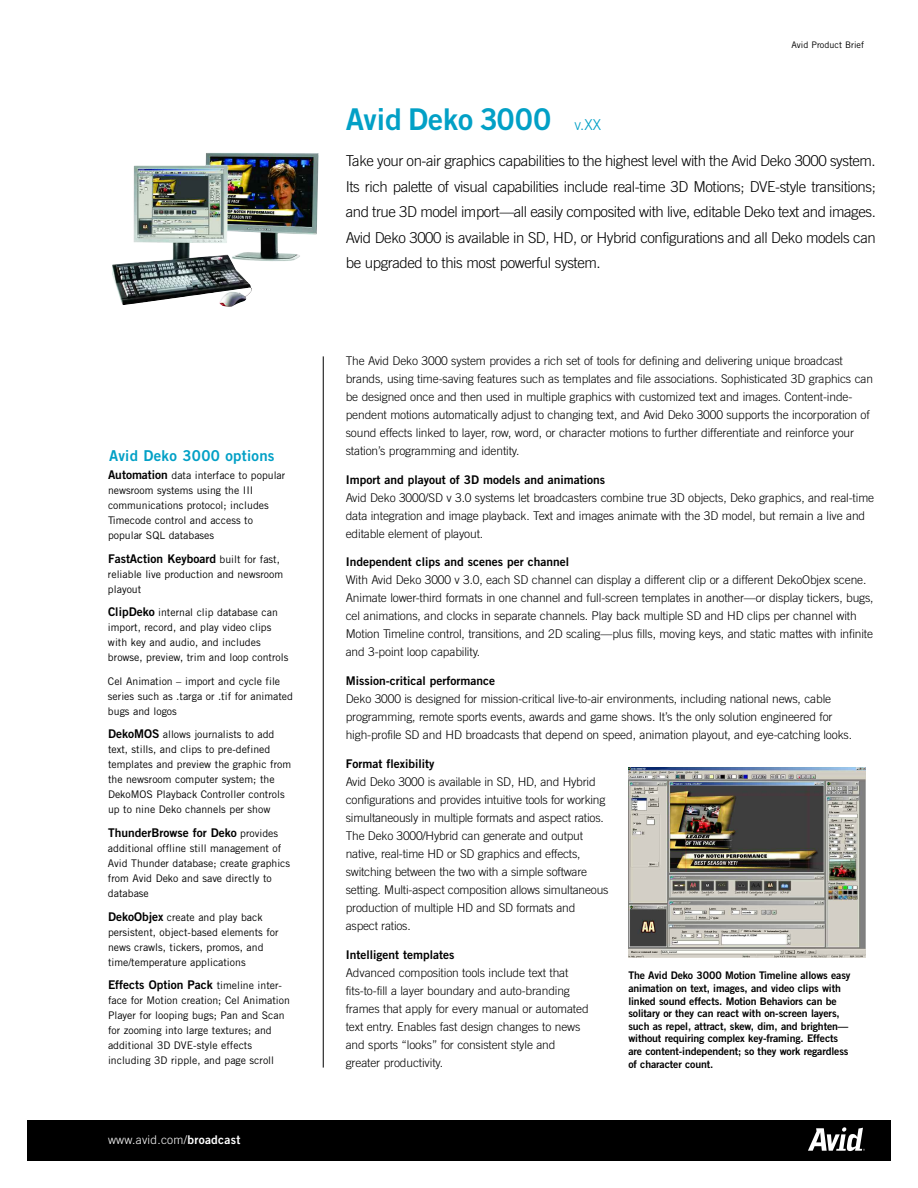
<style>
.page{position:relative;width:918px;height:1188px;background:#fff}
.page>*{position:absolute;margin:0;border:0;box-sizing:border-box;transform-origin:0 0}
.t1{font:30px "Trade Gothic Bold Two";color:#02a0c6}
.t2{font:300 15px/25.5px "Trade Gothic";letter-spacing:-.03em;color:#000;text-align:justify}
.t3{font:15px "Trade Gothic Bold Two";letter-spacing:.02em;color:#02a0c6}
.t4{font:300 12px/18px "Trade Gothic";letter-spacing:-.01em;color:#000}
.t5{font:12px "Trade Gothic Bold Two";color:#000}
.t6{font:300 12px "Trade Gothic";letter-spacing:.02em;color:#fff}
.t7{font:10.5px/15px "Trade Gothic";color:#000}
.t8{font:10.5px/12.6px "Trade Gothic Bold Two";letter-spacing:-.01em;color:#000}
.t9{font:9px "Trade Gothic";color:#000}
.s1{font-family:"Trade Gothic Bold Two";font-size:12px}
.s2{font-family:"Trade Gothic";font-size:10.5px}
.s3{font-family:"Trade Gothic Bold Two";font-weight:400}
.s4{font-family:"Trade Gothic";font-weight:300;font-size:15px}
</style>
<div class="page">
<div style="left:27px;top:1121px;width:864px;height:40px;background:#000"></div>
<svg style="left:808px;top:1127px;width:57px;height:24px"></svg>
<hr style="left:323px;top:356px;width:1px;height:712px;background:#000">
<img style="left:112px;top:153px;width:207px;height:154px">
<img style="left:629px;top:767px;width:237px;height:191px">
<p class="t3" style="left:109px;top:450px;width:167px">Avid Deko 3000 options</p>
<p class="t7" style="left:108px;top:469px;width:179px"><span class="s1">Automation</span> data interface to popular newsroom systems using the III communications protocol; includes<br>Timecode control and access to popular SQL databases</p>
<p class="t5" style="left:108px;top:554px;width:173px">FastAction Keyboard <span class="s2">built for fast,</span></p>
<p class="t7" style="left:108px;top:567px;width:177px">reliable live production and newsroom playout</p>
<p class="t7" style="left:108px;top:606px;width:182px"><span class="s1">ClipDeko</span> internal clip database can import, record, and play video clips with key and audio, and includes browse, preview, trim and loop controls</p>
<p class="t7" style="left:108px;top:675px;width:187px">Cel Animation – import and cycle file series such as .targa or .tif for animated bugs and logos</p>
<p class="t7" style="left:108px;top:728px;width:185px"><span class="s1">DekoMOS</span> allows journalists to add text, stills, and clips to pre-defined templates and preview the graphic from the newsroom computer system; the DekoMOS Playback Controller controls up to nine Deko channels per show</p>
<p class="t5" style="left:108px;top:828px;width:172px">ThunderBrowse for Deko <span class="s2">provides</span></p>
<p class="t7" style="left:108px;top:842px;width:184px">additional offline still management of<br>Avid Thunder database; create graphics from Avid Deko and save directly to database</p>
<p class="t7" style="left:108px;top:910px;width:172px"><span class="s1">DekoObjex</span> create and play back persistent, object-based elements for news crawls, tickers, promos, and time/temperature applications</p>
<p class="t5" style="left:108px;top:981px;width:176px">Effects Option Pack <span class="s2">timeline inter-</span></p>
<p class="t7" style="left:108px;top:994px;width:183px">face for Motion creation; Cel Animation Player for looping bugs; Pan and Scan for zooming into large textures; and additional 3D DVE-style effects including 3D ripple, and page scroll</p>
<p class="t6" style="left:108px;top:1135px;width:134px">www.avid.com/<span class="s3">broadcast</span></p>
<p class="t9" style="left:792px;top:42px;width:74px">Avid Product Brief</p>
<h1 class="t1" style="left:346px;top:109px;width:257px">Avid Deko 3000 <span class="s4">v.XX</span></h1>
<p class="t2" style="left:346px;top:150px;width:532px">Take your on-air graphics capabilities to the highest level with the Avid Deko 3000 system.<br>Its rich palette of visual capabilities include real-time 3D Motions; DVE-style transitions; and true 3D model import—all easily composited with live, editable Deko text and images.<br>Avid Deko 3000 is available in SD, HD, or Hybrid configurations and all Deko models can be upgraded to this most powerful system.</p>
<p class="t4" style="left:346px;top:353px;width:529px">The Avid Deko 3000 system provides a rich set of tools for defining and delivering unique broadcast brands, using time-saving features such as templates and file associations. Sophisticated 3D graphics can be designed once and then used in multiple graphics with customized text and images. Content-inde&shy;pendent motions automatically adjust to changing text, and Avid Deko 3000 supports the incorporation of sound effects linked to layer, row, word, or character motions to further differentiate and reinforce your station’s programming and identity.</p>
<p class="t5" style="left:346px;top:475px;width:261px">Import and playout of 3D models and animations</p>
<p class="t4" style="left:346px;top:489px;width:530px">Avid Deko 3000/SD v 3.0 systems let broadcasters combine true 3D objects, Deko graphics, and real-time data integration and image playback. Text and images animate with the 3D model, but remain a live and editable element of playout.</p>
<p class="t5" style="left:346px;top:558px;width:225px">Independent clips and scenes per channel</p>
<p class="t4" style="left:346px;top:572px;width:529px">With Avid Deko 3000 v 3.0, each SD channel can display a different clip or a different DekoObjex scene.<br>Animate lower-third formats in one channel and full-screen templates in another—or display tickers, bugs, cel animations, and clocks in separate channels. Play back multiple SD and HD clips per channel with Motion Timeline control, transitions, and 2D scaling—plus fills, moving keys, and static mattes with infinite and 3-point loop capability.</p>
<p class="t5" style="left:346px;top:677px;width:151px">Mission-critical performance</p>
<p class="t4" style="left:346px;top:691px;width:508px">Deko 3000 is designed for mission-critical live-to-air environments, including national news, cable programming, remote sports events, awards and game shows. It’s the only solution engineered for high-profile SD and HD broadcasts that depend on speed, animation playout, and eye-catching looks.</p>
<p class="t5" style="left:346px;top:759px;width:90px">Format flexibility</p>
<p class="t4" style="left:346px;top:774px;width:264px">Avid Deko 3000 is available in SD, HD, and Hybrid configurations and provides intuitive tools for working simultaneously in multiple formats and aspect ratios.<br>The Deko 3000/Hybrid can generate and output native, real-time HD or SD graphics and effects, switching between the two with a simple software setting. Multi-aspect composition allows simultaneous production of multiple HD and SD formats and aspect ratios.</p>
<p class="t5" style="left:346px;top:950px;width:110px">Intelligent templates</p>
<p class="t4" style="left:346px;top:965px;width:244px">Advanced composition tools include text that fits-to-fill a layer boundary and auto-branding frames that apply for every manual or automated text entry. Enables fast design changes to news and sports “looks” for consistent style and greater productivity.</p>
<p class="t8" style="left:628px;top:970px;width:224px">The Avid Deko 3000 Motion Timeline allows easy animation on text, images, and video clips with linked sound effects. Motion Behaviors can be solitary or they can react with on-screen layers, such as repel, attract, skew, dim, and brighten— without requiring complex key-framing. Effects are content-independent; so they work regardless of character count.</p>
</div>
